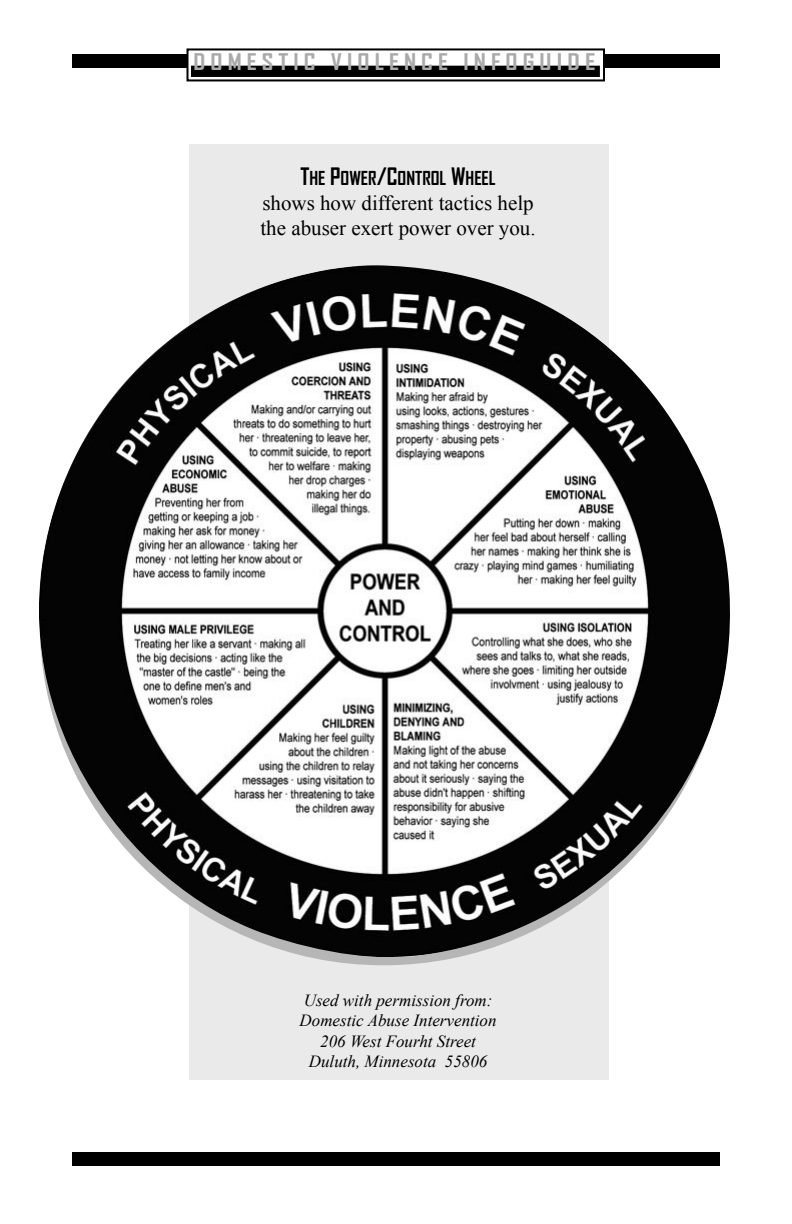
<style>
.page{position:relative;width:792px;height:1224px;background:#fff}
.page>*{position:absolute;margin:0;border:0;box-sizing:border-box;transform-origin:0 0}
.t1{font:700 22px "Agency FB";letter-spacing:.2em;color:#aaa;scale:1.15 1}
.bod{font:21px "Times New Roman";color:#000}
.head_-_sub{font:700 18.4px "Agency FB";color:#000}
.bod-2{font:italic 17px "Times New Roman";color:#000}
.s1{font-size:23px}
</style>
<div class="page">
<div style="left:72px;top:55px;width:648px;height:13px;background:#000"></div>
<div style="left:188px;top:49px;width:416px;height:31px;background:#fff"></div>
<div style="left:186px;top:48px;width:419px;height:33px;border:2px solid #000"></div>
<div style="left:192px;top:67px;width:407px;height:9px;background:#000"></div>
<div style="left:191px;top:66px;width:409px;height:11px;border:2px solid #000"></div>
<div style="left:72px;top:1152px;width:648px;height:14px;background:#000"></div>
<div style="left:189px;top:144px;width:419px;height:936px;background:#eaeaea"></div>
<img style="left:40px;top:265px;width:690px;height:691px">
<p class="t1" style="left:194px;top:48px;width:351px">DOMESTIC VIOLENCE INFOGUIDE</p>
<p class="head_-_sub" style="left:301px;top:167px;width:197px"><span class="s1">T</span>HE <span class="s1">P</span>OWER<span class="s1">/C</span>ONTROL <span class="s1">W</span>HEEL</p>
<p class="bod" style="left:262px;top:189px;width:273px">shows how different tactics help</p>
<p class="bod" style="left:260px;top:214px;width:277px">the abuser exert power over you.</p>
<p class="bod-2" style="left:304px;top:989px;width:190px">Used with permission from:</p>
<p class="bod-2" style="left:300px;top:1009px;width:199px">Domestic Abuse Intervention</p>
<p class="bod-2" style="left:320px;top:1029px;width:157px">206 West Fourht Street</p>
<p class="bod-2" style="left:309px;top:1050px;width:180px">Duluth, Minnesota 55806</p>
</div>
